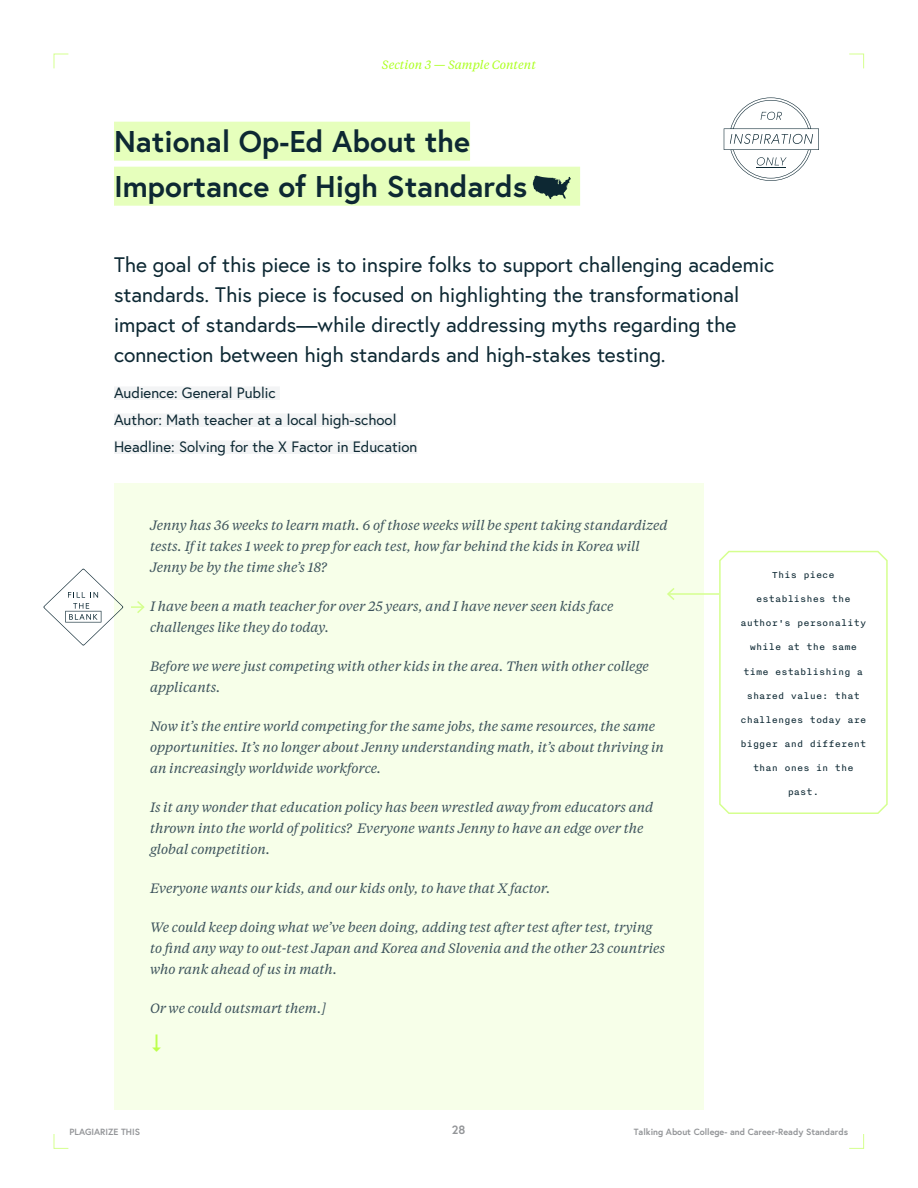
<style>
.page{position:relative;width:918px;height:1188px;background:#fff}
.page>*{position:absolute;margin:0;border:0;box-sizing:border-box;transform-origin:0 0}
.t1{font:700 30px/45px "Europa";color:#0d2833}
.t2{font:21px/30px "Europa";color:#0d2833}
.t3{font:15px/27px "Europa";color:#0d2833}
.t4{font:italic 13.5px/21px "Tiempos Text";color:#3d535c}
.t5{font:italic 12px "Tiempos Text";color:#acff1f}
.t6{font:700 12px "Europa";color:#939598}
.t7{font:10.5px "Nitti";color:#0d2833}
.t8{font:700 9px "Europa";color:#939598}
</style>
<div class="page">
<svg style="left:53px;top:53px;width:16px;height:16px"></svg>
<svg style="left:849px;top:53px;width:15px;height:16px"></svg>
<svg style="left:53px;top:1134px;width:16px;height:15px"></svg>
<svg style="left:849px;top:1134px;width:15px;height:15px"></svg>
<div style="left:114px;top:122px;width:356px;height:39px;background:#e6ffbc"></div>
<div style="left:114px;top:167px;width:466px;height:39px;background:#e6ffbc"></div>
<div style="left:114px;top:386px;width:166px;height:14px;background:#f3f4f5"></div>
<div style="left:114px;top:413px;width:282px;height:14px;background:#f3f4f5"></div>
<div style="left:114px;top:440px;width:303px;height:14px;background:#f3f4f5"></div>
<div style="left:114px;top:483px;width:590px;height:627px;background:#f7ffe9"></div>
<svg style="left:719px;top:550px;width:169px;height:264px"></svg>
<hr style="left:668px;top:593px;width:51px;height:2px;background:#d5ff8f">
<svg style="left:667px;top:588px;width:9px;height:12px"></svg>
<svg style="left:533px;top:176px;width:38px;height:23px"></svg>
<svg style="left:131px;top:601px;width:14px;height:12px"></svg>
<svg style="left:43px;top:569px;width:80px;height:77px"></svg>
<svg style="left:724px;top:98px;width:95px;height:83px"></svg>
<p class="t5" style="left:382px;top:57px;width:156px">Section 3 — Sample Content</p>
<h1 class="t1" style="left:114px;top:118px;width:415px">National Op-Ed About the<br>Importance of High Standards</h1>
<p class="t2" style="left:114px;top:249px;width:662px">The goal of this piece is to inspire folks to support challenging academic standards. This piece is focused on highlighting the transformational impact of standards—while directly addressing myths regarding the connection between high standards and high-stakes testing.</p>
<p class="t3" style="left:114px;top:379px;width:305px">Audience: General Public<br>Author: Math teacher at a local high-school<br>Headline: Solving for the X Factor in Education</p>
<p class="t4" style="left:150px;top:514px;width:519px">Jenny has 36 weeks to learn math. 6 of those weeks will be spent taking standardized tests. If it takes 1 week to prep for each test, how far behind the kids in Korea will<br>Jenny be by the time she’s 18?</p>
<p class="t4" style="left:150px;top:595px;width:465px">I have been a math teacher for over 25 years, and I have never seen kids face challenges like they do today.</p>
<p class="t4" style="left:150px;top:655px;width:500px">Before we were just competing with other kids in the area. Then with other college applicants.</p>
<p class="t4" style="left:150px;top:715px;width:516px">Now it’s the entire world competing for the same jobs, the same resources, the same opportunities. It’s no longer about Jenny understanding math, it’s about thriving in an increasingly worldwide workforce.</p>
<p class="t4" style="left:150px;top:796px;width:505px">Is it any wonder that education policy has been wrestled away from educators and thrown into the world of politics? Everyone wants Jenny to have an edge over the global competition.</p>
<p class="t4" style="left:150px;top:877px;width:402px">Everyone wants our kids, and our kids only, to have that X factor.</p>
<p class="t4" style="left:150px;top:916px;width:517px">We could keep doing what we’ve been doing, adding test after test after test, trying to find any way to out-test Japan and Korea and Slovenia and the other 23 countries who rank ahead of us in math.</p>
<p class="t4" style="left:150px;top:997px;width:177px">Or we could outsmart them.]</p>
<p class="t7" style="left:772px;top:569px;width:64px">This piece</p>
<p class="t7" style="left:756px;top:593px;width:96px">establishes the</p>
<p class="t7" style="left:740px;top:617px;width:127px">author's personality</p>
<p class="t7" style="left:750px;top:641px;width:109px">while at the same</p>
<p class="t7" style="left:744px;top:665px;width:121px">time establishing a</p>
<p class="t7" style="left:747px;top:689px;width:115px">shared value: that</p>
<p class="t7" style="left:740px;top:713px;width:127px">challenges today are</p>
<p class="t7" style="left:740px;top:737px;width:127px">bigger and different</p>
<p class="t7" style="left:753px;top:761px;width:102px">than ones in the</p>
<p class="t7" style="left:788px;top:785px;width:33px">past.</p>
<p class="t8" style="left:69px;top:1126px;width:72px">PLAGIARIZE THIS</p>
<p class="t6" style="left:452px;top:1122px;width:15px">28</p>
<p class="t8" style="left:634px;top:1126px;width:216px">Talking About College- and Career-Ready Standards</p>
</div>
